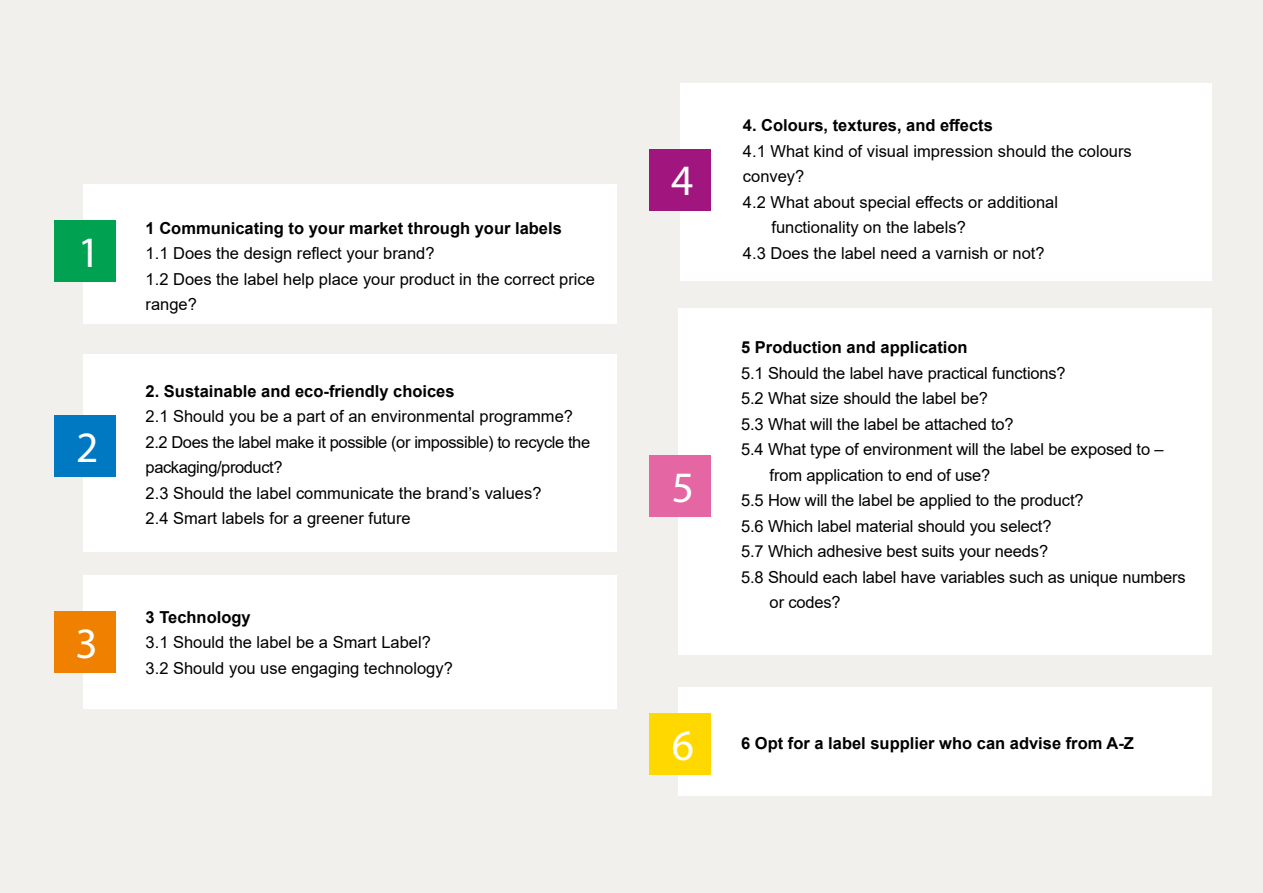
<style>
.page{position:relative;width:1263px;height:893px;background:#f1f0ec}
.page>*{position:absolute;margin:0;border:0;box-sizing:border-box;transform-origin:0 0}
.t1{font:43.5px "Myriad Pro";color:#fff}
.t2{font:16.5px/25.5px "Arial";color:#000}
.t3{font:700 16.5px "Arial";color:#000}
</style>
<div class="page">
<div style="left:83px;top:185px;width:534px;height:139px;background:#fff"></div>
<div style="left:83px;top:575px;width:534px;height:133px;background:#fff"></div>
<div style="left:680px;top:83px;width:532px;height:198px;background:#fff"></div>
<div style="left:83px;top:354px;width:534px;height:197px;background:#fff"></div>
<div style="left:678px;top:308px;width:534px;height:347px;background:#fff"></div>
<div style="left:678px;top:688px;width:534px;height:108px;background:#fff"></div>
<div style="left:54px;top:220px;width:62px;height:62px;background:#00a151"></div>
<div style="left:54px;top:416px;width:62px;height:61px;background:#0079c2"></div>
<div style="left:649px;top:455px;width:62px;height:62px;background:#e466a3"></div>
<div style="left:649px;top:714px;width:62px;height:61px;background:#ffd800"></div>
<div style="left:54px;top:611px;width:62px;height:61px;background:#f08000"></div>
<div style="left:649px;top:149px;width:62px;height:61px;background:#a1157e"></div>
<h1 class="t1" style="left:78px;top:226px;width:24px">1</h1>
<h1 class="t1" style="left:76px;top:421px;width:24px">2</h1>
<h1 class="t1" style="left:76px;top:616px;width:24px">3</h1>
<p class="t3" style="left:146px;top:217px;width:418px">1 Communicating to your market through your labels</p>
<p class="t2" style="left:146px;top:241px;width:451px">1.1 Does the design reflect your brand?<br>1.2 Does the label help place your product in the correct price range?</p>
<p class="t3" style="left:146px;top:380px;width:311px">2. Sustainable and eco-friendly choices</p>
<p class="t2" style="left:146px;top:404px;width:446px">2.1 Should you be a part of an environmental programme?<br>2.2 Does the label make it possible (or impossible) to recycle the packaging/product?<br>2.3 Should the label communicate the brand’s values?<br>2.4 Smart labels for a greener future</p>
<p class="t3" style="left:146px;top:605px;width:107px">3 Technology</p>
<p class="t2" style="left:146px;top:630px;width:309px">3.1 Should the label be a Smart Label?<br>3.2 Should you use engaging technology?</p>
<h1 class="t1" style="left:671px;top:154px;width:24px">4</h1>
<h1 class="t1" style="left:672px;top:460px;width:24px">5</h1>
<p class="t3" style="left:743px;top:114px;width:251px">4. Colours, textures, and effects</p>
<p class="t2" style="left:743px;top:138px;width:390px">4.1 What kind of visual impression should the colours</p>
<p class="t2" style="left:743px;top:164px;width:63px">convey?</p>
<p class="t2" style="left:743px;top:189px;width:317px">4.2 What about special effects or additional</p>
<p class="t2" style="left:771px;top:214px;width:196px">functionality on the labels?</p>
<p class="t2" style="left:743px;top:240px;width:303px">4.3 Does the label need a varnish or not?</p>
<p class="t3" style="left:741px;top:336px;width:228px">5 Production and application</p>
<p class="t2" style="left:741px;top:360px;width:326px">5.1 Should the label have practical functions?</p>
<p class="t2" style="left:741px;top:385px;width:248px">5.2 What size should the label be?</p>
<p class="t2" style="left:741px;top:411px;width:274px">5.3 What will the label be attached to?</p>
<p class="t2" style="left:741px;top:436px;width:424px">5.4 What type of environment will the label be exposed to –</p>
<p class="t2" style="left:770px;top:462px;width:222px">from application to end of use?</p>
<p class="t2" style="left:741px;top:487px;width:344px">5.5 How will the label be applied to the product?</p>
<p class="t2" style="left:741px;top:513px;width:312px">5.6 Which label material should you select?</p>
<p class="t2" style="left:741px;top:538px;width:309px">5.7 Which adhesive best suits your needs?</p>
<p class="t2" style="left:741px;top:564px;width:446px">5.8 Should each label have variables such as unique numbers</p>
<p class="t2" style="left:770px;top:589px;width:73px">or codes?</p>
<h1 class="t1" style="left:672px;top:719px;width:24px">6</h1>
<p class="t3" style="left:741px;top:732px;width:394px">6 Opt for a label supplier who can advise from A-Z</p>
</div>
